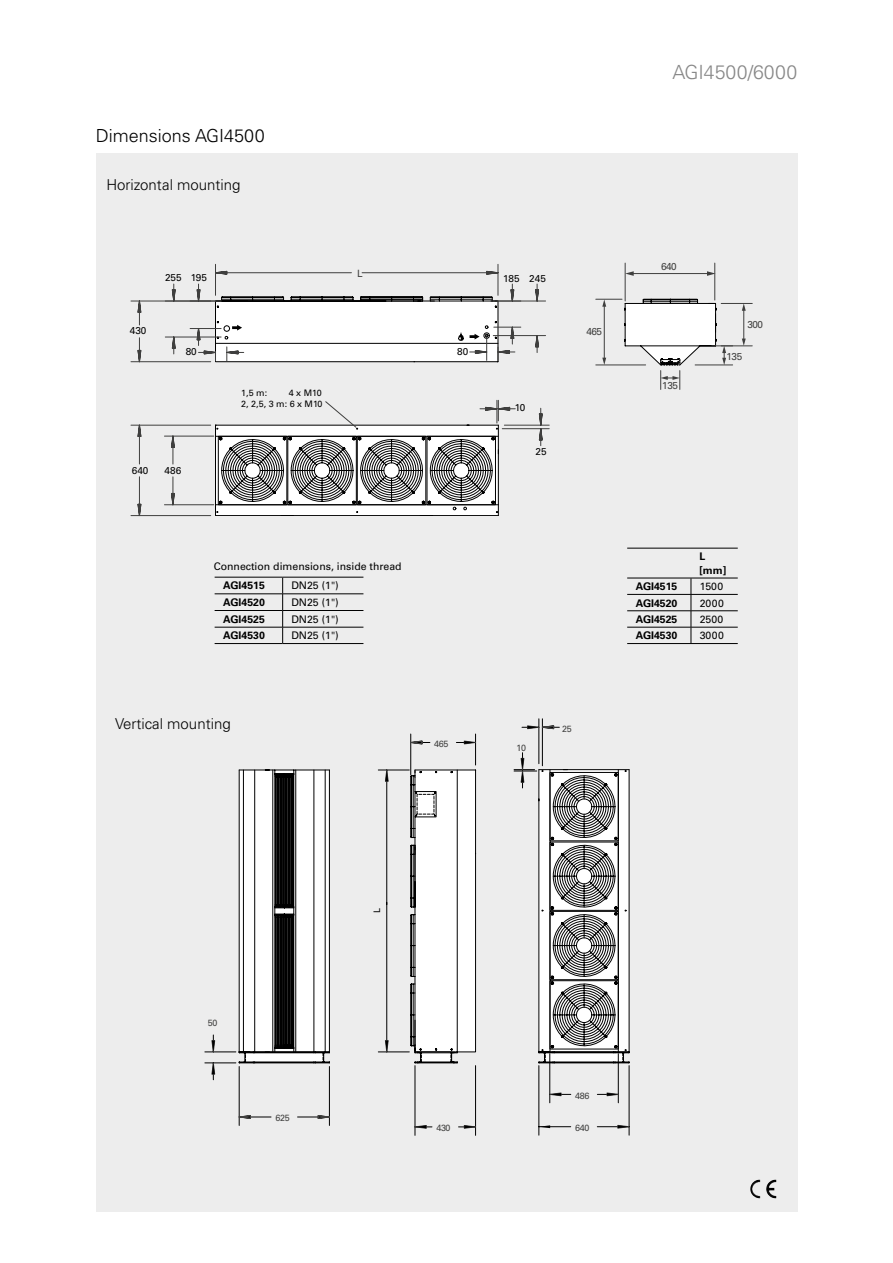
<style>
.page{position:relative;width:893px;height:1263px;background:#fff}
.page>*{position:absolute;margin:0;border:0;box-sizing:border-box;transform-origin:0 0}
.t1{font:300 19.5px "Univers";color:#878787}
.t2{font:300 18px "Univers";color:#000}
.t3{font:300 15px "Univers";color:#000}
.t4{font:10.5px "Univers";color:#000}
.t5{font:700 10.5px/13.5px "Univers";color:#000}
.t6{font:10.05px "Univers";letter-spacing:-.04em;color:#3f3f3e}
.t7{font:9.9px "Univers";color:#000}
.t8{font:9px/10.8px "Univers";letter-spacing:-.03em;color:#000;text-align:right}
.t9{font:9px "Univers";letter-spacing:-.04em;color:#40403f}
</style>
<div class="page">
<div style="left:96px;top:153px;width:701px;height:1059px;background:#ededed"></div>
<img style="left:750px;top:1180px;width:26px;height:18px">
<hr style="left:691px;top:594px;width:47px;height:1px;background:#000">
<hr style="left:691px;top:610px;width:47px;height:1px;background:#000">
<hr style="left:691px;top:627px;width:47px;height:1px;background:#000">
<hr style="left:627px;top:548px;width:64px;height:1px;background:#000">
<hr style="left:691px;top:548px;width:47px;height:1px;background:#000">
<hr style="left:627px;top:578px;width:64px;height:1px;background:#000">
<hr style="left:691px;top:578px;width:47px;height:1px;background:#000">
<hr style="left:627px;top:643px;width:64px;height:1px;background:#000">
<hr style="left:691px;top:643px;width:47px;height:1px;background:#000">
<svg style="left:691px;top:578px;width:1px;height:65px"></svg>
<hr style="left:627px;top:594px;width:64px;height:1px;background:#000">
<hr style="left:627px;top:610px;width:64px;height:1px;background:#000">
<hr style="left:627px;top:627px;width:64px;height:1px;background:#000">
<hr style="left:131px;top:361px;width:80px;height:1px;background:#3f3f3e">
<hr style="left:131px;top:301px;width:80px;height:1px;background:#3f3f3e">
<svg style="left:138px;top:338px;width:3px;height:24px"></svg>
<svg style="left:138px;top:300px;width:3px;height:25px"></svg>
<hr style="left:131px;top:515px;width:80px;height:1px;background:#3f3f3e">
<hr style="left:131px;top:425px;width:80px;height:1px;background:#3f3f3e">
<hr style="left:139px;top:477px;width:1px;height:39px;background:#3f3f3e">
<hr style="left:139px;top:425px;width:1px;height:39px;background:#3f3f3e">
<svg style="left:138px;top:504px;width:3px;height:12px"></svg>
<svg style="left:138px;top:425px;width:3px;height:11px"></svg>
<hr style="left:164px;top:504px;width:50px;height:1px;background:#3f3f3e">
<hr style="left:164px;top:436px;width:50px;height:1px;background:#3f3f3e">
<svg style="left:171px;top:477px;width:3px;height:28px"></svg>
<svg style="left:171px;top:436px;width:3px;height:28px"></svg>
<hr style="left:215px;top:264px;width:1px;height:31px;background:#3f3f3e">
<hr style="left:498px;top:264px;width:1px;height:31px;background:#3f3f3e">
<hr style="left:215px;top:272px;width:136px;height:1px;background:#3f3f3e">
<hr style="left:362px;top:272px;width:136px;height:1px;background:#3f3f3e">
<svg style="left:216px;top:271px;width:11px;height:3px"></svg>
<svg style="left:487px;top:271px;width:11px;height:3px"></svg>
<hr style="left:190px;top:328px;width:31px;height:1px;background:#3f3f3e">
<hr style="left:165px;top:337px;width:56px;height:1px;background:#3f3f3e">
<svg style="left:172px;top:336px;width:3px;height:18px"></svg>
<svg style="left:172px;top:284px;width:3px;height:17px"></svg>
<hr style="left:721px;top:303px;width:31px;height:1px;background:#3f3f3e">
<hr style="left:721px;top:346px;width:31px;height:1px;background:#3f3f3e">
<hr style="left:743px;top:309px;width:1px;height:31px;background:#3f3f3e">
<svg style="left:742px;top:304px;width:4px;height:7px"></svg>
<svg style="left:742px;top:339px;width:4px;height:7px"></svg>
<hr style="left:493px;top:335px;width:53px;height:1px;background:#3f3f3e">
<hr style="left:493px;top:301px;width:53px;height:1px;background:#3f3f3e">
<svg style="left:536px;top:336px;width:2px;height:17px"></svg>
<svg style="left:536px;top:284px;width:2px;height:17px"></svg>
<svg style="left:596px;top:299px;width:137px;height:90px"></svg>
<svg style="left:197px;top:284px;width:324px;height:232px"></svg>
<hr style="left:625px;top:263px;width:1px;height:38px;background:#3f3f3e">
<hr style="left:714px;top:263px;width:1px;height:37px;background:#3f3f3e">
<hr style="left:632px;top:273px;width:76px;height:1px;background:#3f3f3e">
<svg style="left:625px;top:271px;width:9px;height:5px"></svg>
<svg style="left:707px;top:271px;width:8px;height:5px"></svg>
<hr style="left:475px;top:1065px;width:1px;height:70px;background:#000">
<hr style="left:415px;top:1065px;width:1px;height:70px;background:#000">
<svg style="left:459px;top:1125px;width:17px;height:3px"></svg>
<svg style="left:414px;top:1125px;width:18px;height:3px"></svg>
<hr style="left:629px;top:1065px;width:1px;height:70px;background:#000">
<hr style="left:539px;top:1065px;width:1px;height:70px;background:#000">
<hr style="left:597px;top:1126px;width:32px;height:1px;background:#000">
<hr style="left:539px;top:1126px;width:32px;height:1px;background:#000">
<svg style="left:618px;top:1125px;width:12px;height:3px"></svg>
<svg style="left:539px;top:1125px;width:11px;height:3px"></svg>
<hr style="left:618px;top:1054px;width:1px;height:49px;background:#000">
<hr style="left:549px;top:1054px;width:1px;height:49px;background:#000">
<svg style="left:597px;top:1093px;width:22px;height:3px"></svg>
<svg style="left:549px;top:1093px;width:22px;height:3px"></svg>
<hr style="left:539px;top:719px;width:1px;height:45px;background:#000">
<hr style="left:542px;top:719px;width:1px;height:47px;background:#000">
<svg style="left:522px;top:726px;width:37px;height:3px"></svg>
<hr style="left:329px;top:1066px;width:1px;height:59px;background:#000">
<hr style="left:239px;top:1066px;width:1px;height:59px;background:#000">
<hr style="left:298px;top:1117px;width:31px;height:1px;background:#000">
<hr style="left:239px;top:1117px;width:32px;height:1px;background:#000">
<svg style="left:318px;top:1115px;width:12px;height:3px"></svg>
<svg style="left:239px;top:1115px;width:12px;height:3px"></svg>
<hr style="left:205px;top:1062px;width:31px;height:1px;background:#000">
<hr style="left:205px;top:1052px;width:31px;height:1px;background:#000">
<svg style="left:212px;top:1062px;width:3px;height:18px"></svg>
<svg style="left:212px;top:1035px;width:3px;height:17px"></svg>
<svg style="left:239px;top:753px;width:390px;height:311px"></svg>
<hr style="left:410px;top:734px;width:1px;height:41px;background:#000">
<hr style="left:475px;top:734px;width:1px;height:31px;background:#000">
<svg style="left:410px;top:741px;width:20px;height:3px"></svg>
<svg style="left:456px;top:741px;width:20px;height:3px"></svg>
<hr style="left:215px;top:577px;width:68px;height:1px;background:#000">
<hr style="left:215px;top:643px;width:68px;height:1px;background:#000">
<svg style="left:282px;top:577px;width:1px;height:66px"></svg>
<hr style="left:215px;top:594px;width:68px;height:1px;background:#000">
<hr style="left:283px;top:594px;width:80px;height:1px;background:#000">
<hr style="left:215px;top:610px;width:68px;height:1px;background:#000">
<hr style="left:283px;top:610px;width:80px;height:1px;background:#000">
<hr style="left:215px;top:627px;width:68px;height:1px;background:#000">
<hr style="left:283px;top:627px;width:80px;height:1px;background:#000">
<hr style="left:283px;top:643px;width:80px;height:1px;background:#000">
<hr style="left:283px;top:577px;width:80px;height:1px;background:#000">
<h2 class="t2" style="left:96px;top:125px;width:170px">Dimensions AGI4500</h2>
<h3 class="t3" style="left:106px;top:176px;width:136px">Horizontal mounting</h3>
<p class="t7" style="left:130px;top:325px;width:18px">430</p>
<p class="t7" style="left:165px;top:271px;width:43px">255 195</p>
<p class="t7" style="left:186px;top:346px;width:13px">80</p>
<p class="t7" style="left:132px;top:465px;width:18px">640</p>
<p class="t7" style="left:165px;top:465px;width:18px">486</p>
<p class="t8" style="left:241px;top:388px;width:83px">4 x M10<br>2, 2,5, 3 m: 6 x M10</p>
<p class="t8" style="left:241px;top:388px;width:27px">1,5 m:</p>
<p class="t6" style="left:357px;top:267px;width:7px">L</p>
<p class="t7" style="left:457px;top:346px;width:13px">80</p>
<p class="t4" style="left:214px;top:560px;width:189px">Connection dimensions, inside thread</p>
<p class="t5" style="left:223px;top:579px;width:43px">AGI4515</p>
<p class="t4" style="left:291px;top:579px;width:49px">DN25 (1")</p>
<p class="t5" style="left:223px;top:596px;width:43px">AGI4520</p>
<p class="t4" style="left:291px;top:596px;width:49px">DN25 (1")</p>
<p class="t5" style="left:223px;top:612px;width:43px">AGI4525</p>
<p class="t4" style="left:291px;top:613px;width:49px">DN25 (1")</p>
<p class="t5" style="left:223px;top:629px;width:43px">AGI4530</p>
<p class="t4" style="left:291px;top:629px;width:49px">DN25 (1")</p>
<h3 class="t3" style="left:115px;top:715px;width:117px">Vertical mounting</h3>
<p class="t9" style="left:434px;top:738px;width:16px">465</p>
<h1 class="t1" style="left:672px;top:61px;width:126px">AGI4500/6000</h1>
<p class="t7" style="left:503px;top:272px;width:44px">185 245</p>
<p class="t7" style="left:515px;top:402px;width:12px">10</p>
<p class="t7" style="left:535px;top:446px;width:13px">25</p>
<p class="t6" style="left:586px;top:326px;width:17px">465</p>
<p class="t6" style="left:661px;top:261px;width:17px">640</p>
<p class="t6" style="left:662px;top:380px;width:17px">135</p>
<p class="t6" style="left:747px;top:318px;width:17px">300</p>
<p class="t6" style="left:726px;top:350px;width:17px">135</p>
<p class="t9" style="left:517px;top:742px;width:11px">10</p>
<p class="t9" style="left:562px;top:723px;width:11px">25</p>
<p class="t5" style="left:699px;top:550px;width:28px">L [mm]</p>
<p class="t5" style="left:636px;top:580px;width:43px">AGI4515</p>
<p class="t4" style="left:700px;top:580px;width:25px">1500</p>
<p class="t5" style="left:636px;top:596px;width:43px">AGI4520</p>
<p class="t4" style="left:700px;top:597px;width:26px">2000</p>
<p class="t5" style="left:636px;top:612px;width:43px">AGI4525</p>
<p class="t4" style="left:700px;top:613px;width:25px">2500</p>
<p class="t5" style="left:636px;top:629px;width:43px">AGI4530</p>
<p class="t4" style="left:700px;top:629px;width:26px">3000</p>
<p class="t9" style="left:208px;top:1017px;width:11px">50</p>
<p class="t9" style="left:275px;top:1113px;width:16px">625</p>
<p class="t8" style="left:371px;top:913px;width:6px;rotate:-90deg">L</p>
<p class="t9" style="left:575px;top:1090px;width:16px">486</p>
<p class="t9" style="left:436px;top:1122px;width:16px">430</p>
<p class="t9" style="left:575px;top:1122px;width:16px">640</p>
</div>
